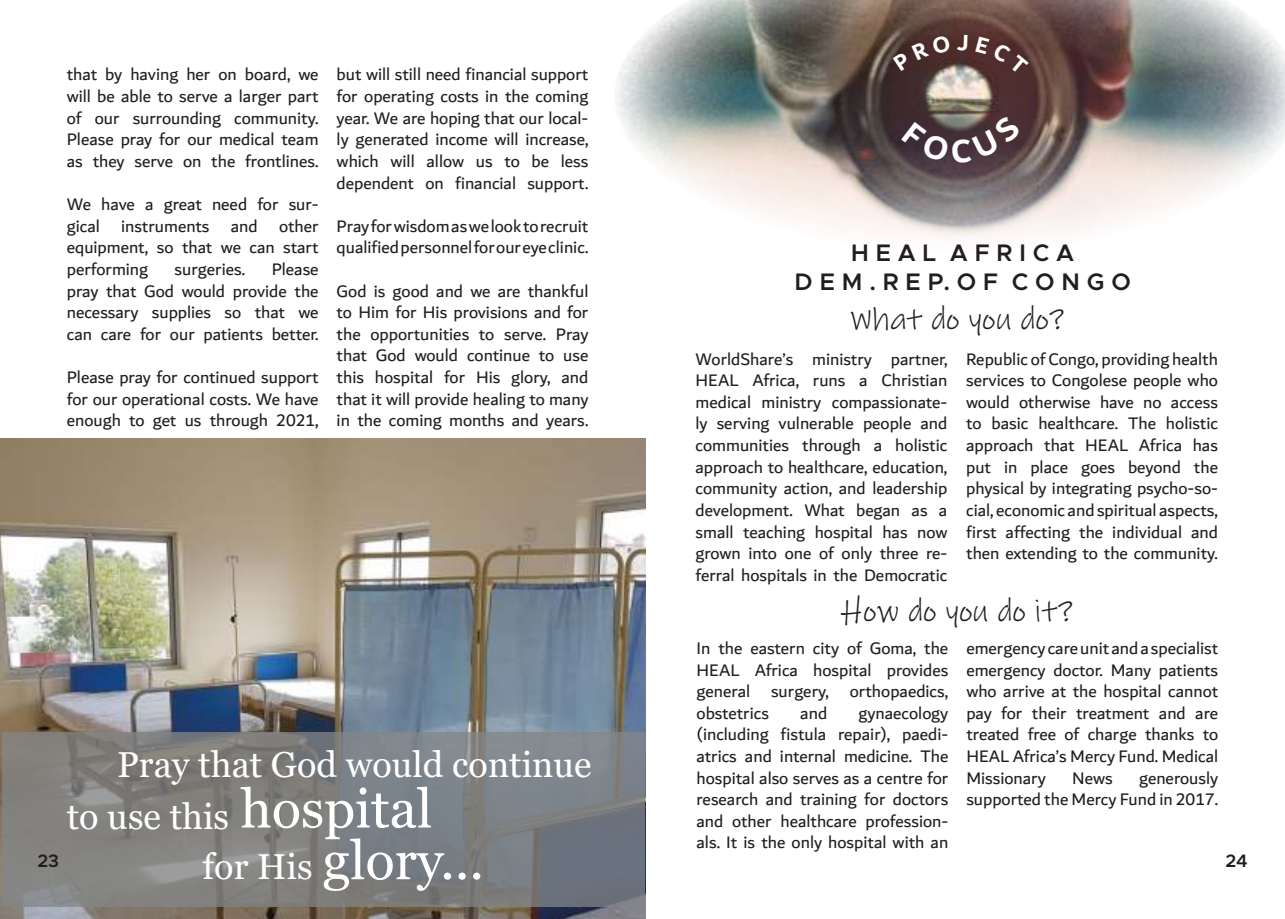
<style>
.page{position:relative;width:1285px;height:919px;background:#fff}
.page>*{position:absolute;margin:0;border:0;box-sizing:border-box;transform-origin:0 0}
.t1{font:54px "Georgia Pro";color:#fff}
.t2{font:36px "Georgia Pro";color:#fff}
.t3{font:31.5px "Ink Free";color:#221e1f}
.t4{font:600 24px/28.8px "Metropolis";color:#221e1f;text-align:center}
.t5{font:18px/21.6px "Dubai";color:#221e1f;text-align:justify}
.t6{font:600 18px "Metropolis";color:#221e1f}
.s1{font-size:54px}
.s2{font-size:36px}
</style>
<div class="page">
<img style="left:0;top:438px;width:645px;height:480px">
<img style="left:616px;top:0;width:668px;height:239px">
<svg style="left:2px;top:731px;width:642px;height:175px;background:#7d7f80"></svg>
<svg style="left:892px;top:35px;width:58px;height:36px;background:#492f2c"></svg>
<svg style="left:956px;top:34px;width:11px;height:16px"></svg>
<svg style="left:975px;top:36px;width:53px;height:39px;background:#53302f"></svg>
<svg style="left:901px;top:114px;width:120px;height:49px;background:#4d3a40"></svg>
<p class="t5" style="left:336px;top:63px;width:253px">but will still need financial support for operating costs in the coming year. We are hoping that our local&shy;ly generated income will increase, which will allow us to be less dependent on financial support.</p>
<p class="t5" style="left:336px;top:215px;width:253px">Pray for wisdom as we look to recruit qualified personnel for our eye clinic.</p>
<p class="t5" style="left:336px;top:280px;width:253px">God is good and we are thankful to Him for His provisions and for the opportunities to serve. Pray that God would continue to use this hospital for His glory, and that it will provide healing to many in the coming months and years.</p>
<p class="t5" style="left:67px;top:64px;width:253px">that by having her on board, we will be able to serve a larger part of our surrounding community.<br>Please pray for our medical team as they serve on the frontlines.</p>
<p class="t5" style="left:67px;top:194px;width:253px">We have a great need for sur&shy;gical instruments and other equipment, so that we can start performing</p>
<h3 class="t4" style="left:794px;top:239px;width:337px">H E A L A F R I C A<br>D E M . R E P. O F C O N G O</h3>
<p class="t5" style="left:67px;top:259px;width:253px;text-indent:205px">Please pray that God would provide the necessary supplies so that we can care for our patients better.</p>
<p class="t5" style="left:67px;top:367px;width:253px">Please pray for continued support for our operational costs. We have enough to get us through 2021,</p>
<p class="t5" style="left:175px;top:259px;width:72px">surgeries.</p>
<h3 class="t3" style="left:849px;top:303px;width:216px">What do you do?</h3>
<p class="t5" style="left:695px;top:348px;width:253px">WorldShare’s ministry partner, HEAL Africa, runs a Christian medical ministry compassionate&shy;ly serving vulnerable people and communities through a holistic approach to healthcare, education, community action, and leadership development. What began as a small teaching hospital has now grown into one of only three re&shy;ferral hospitals in the Democratic</p>
<p class="t5" style="left:966px;top:348px;width:253px">Republic of Congo, providing health services to Congolese people who would otherwise have no access to basic healthcare. The holistic approach that HEAL Africa has put in place goes beyond the physical by integrating psycho-so&shy;cial, economic and spiritual aspects, first affecting the individual and then extending to the community.</p>
<h3 class="t3" style="left:841px;top:595px;width:233px">How do you do it?</h3>
<p class="t5" style="left:696px;top:637px;width:253px">In the eastern city of Goma, the HEAL Africa hospital provides general surgery, orthopaedics, obstetrics</p>
<p class="t5" style="left:966px;top:637px;width:253px">emergency care unit and a specialist emergency doctor. Many patients who arrive at the hospital cannot pay for their treatment and are treated free of charge thanks to HEAL Africa’s Mercy Fund. Medical Missionary</p>
<p class="t5" style="left:696px;top:702px;width:253px;text-indent:162px">gynaecology (including fistula repair), paedi&shy;atrics and internal medicine. The hospital also serves as a centre for research and training for doctors and other healthcare profession&shy;als. It is the only hospital with an</p>
<p class="t5" style="left:800px;top:702px;width:28px">and</p>
<h2 class="t2" style="left:117px;top:749px;width:476px">Pray that God would continue</h2>
<p class="t5" style="left:966px;top:767px;width:253px;text-align:right">generously<br>supported the Mercy Fund in 2017.</p>
<p class="t5" style="left:1072px;top:767px;width:42px">News</p>
<h2 class="t2" style="left:67px;top:801px;width:367px">to use this <span class="s1">hospital</span></h2>
<h1 class="t1" style="left:202px;top:838px;width:283px"><span class="s2">for His</span> glory...</h1>
<p class="t6" style="left:37px;top:852px;width:23px">23</p>
<p class="t6" style="left:1224px;top:852px;width:24px">24</p>
</div>
